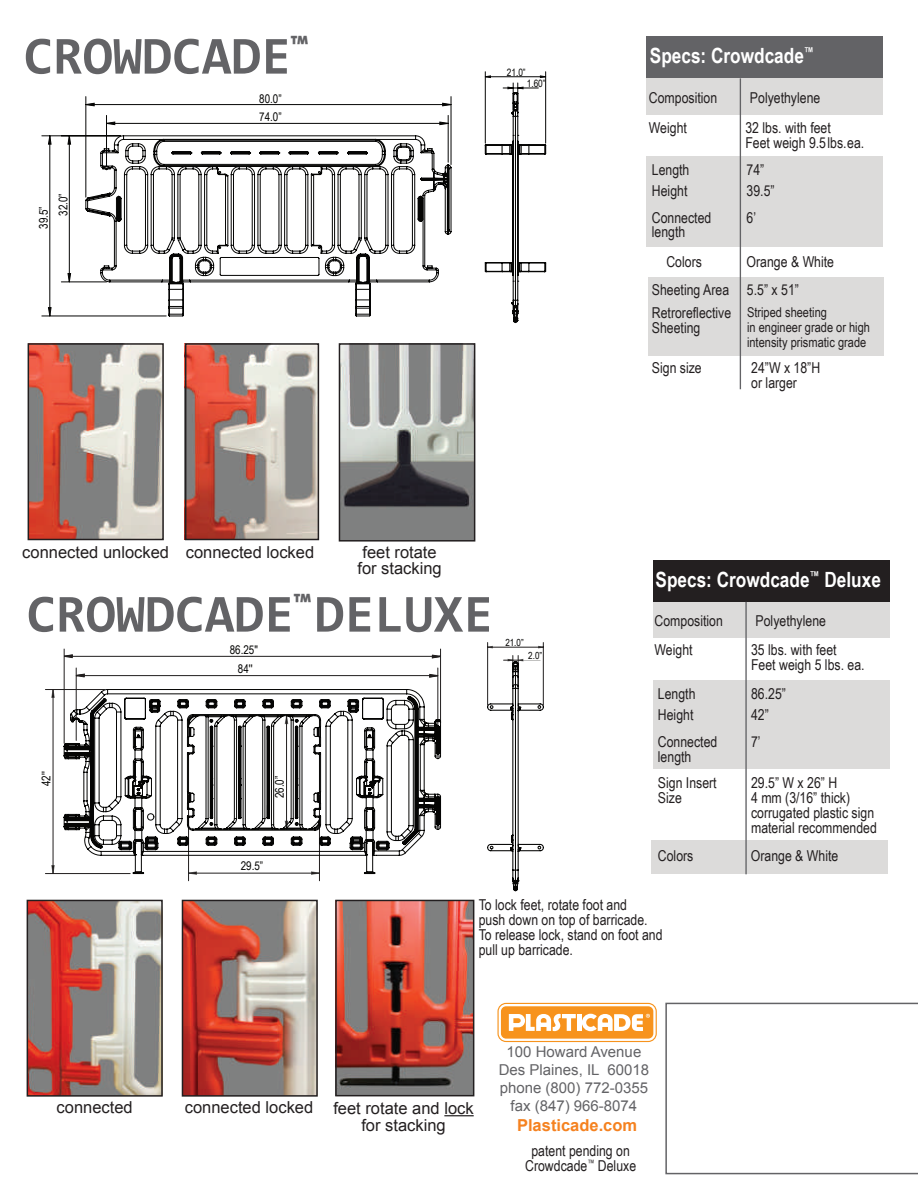
<style>
.page{position:relative;width:918px;height:1188px;background:#fff}
.page>*{position:absolute;margin:0;border:0;box-sizing:border-box;transform-origin:0 0}
.t1{font:700 54px "Consolas";color:#636366}
.t2{font:700 21px "Arial Narrow";color:#fff}
.t3{font:16.5px/16.5px "Arial";color:#231f20}
.t4{font:700 16.5px "Arial";color:#f58220}
.t5{font:15px/15px "Arial Narrow";color:#231f20}
.t6{font:15px/18px "Arial";color:#636366;text-align:center}
.t7{font:13.5px/15px "Arial Narrow";color:#231f20}
.t8{font:12px/19.2px "Arial Narrow";color:#050504;text-align:center}
.t9{font:10.2px "Arial Narrow";color:#050504}
.t10{font:9.75px "Arial Narrow";color:#050504}
</style>
<div class="page">
<div style="left:652px;top:841px;width:236px;height:33px;background:#dcdbda"></div>
<div style="left:653px;top:680px;width:236px;height:88px;background:#dcdbda"></div>
<div style="left:653px;top:602px;width:236px;height:36px;background:#dcdbda"></div>
<div style="left:653px;top:560px;width:236px;height:42px;background:#231f20"></div>
<hr style="left:745px;top:602px;width:2px;height:272px;background:#636366">
<img style="left:30px;top:903px;width:130px;height:191px">
<div style="left:27px;top:900px;width:136px;height:197px;border:2px solid #231f20"></div>
<img style="left:185px;top:903px;width:130px;height:191px">
<div style="left:182px;top:900px;width:136px;height:197px;border:2px solid #231f20"></div>
<img style="left:338px;top:903px;width:133px;height:190px">
<div style="left:335px;top:900px;width:139px;height:196px;border:2px solid #231f20"></div>
<hr style="left:444px;top:1115px;width:30px;height:1px;background:#231f20">
<div style="left:649px;top:277px;width:235px;height:79px;background:#dcdbda"></div>
<div style="left:647px;top:156px;width:236px;height:90px;background:#dcdbda"></div>
<div style="left:647px;top:78px;width:236px;height:36px;background:#dcdbda"></div>
<div style="left:647px;top:36px;width:236px;height:42px;background:#636366"></div>
<hr style="left:740px;top:78px;width:1px;height:311px;background:#636366">
<img style="left:31px;top:346px;width:130px;height:191px">
<img style="left:184px;top:344px;width:132px;height:196px">
<div style="left:28px;top:343px;width:136px;height:197px;border:2px solid #231f20"></div>
<div style="left:185px;top:343px;width:134px;height:197px;border:2px solid #231f20"></div>
<img style="left:342px;top:346px;width:130px;height:193px">
<div style="left:339px;top:343px;width:136px;height:199px;border:2px solid #231f20"></div>
<hr style="left:451px;top:97px;width:1px;height:68px;background:#050504">
<hr style="left:85px;top:97px;width:1px;height:100px;background:#050504">
<hr style="left:61px;top:282px;width:46px;height:1px;background:#050504">
<hr style="left:42px;top:135px;width:78px;height:1px;background:#050504">
<hr style="left:42px;top:316px;width:124px;height:1px;background:#050504">
<hr style="left:106px;top:115px;width:1px;height:51px;background:#050504">
<hr style="left:448px;top:115px;width:1px;height:47px;background:#050504">
<svg style="left:85px;top:102px;width:367px;height:5px"></svg>
<svg style="left:48px;top:135px;width:23px;height:182px"></svg>
<svg style="left:107px;top:121px;width:342px;height:5px"></svg>
<svg style="left:85px;top:135px;width:366px;height:181px"></svg>
<hr style="left:485px;top:72px;width:1px;height:71px;background:#050504">
<hr style="left:545px;top:72px;width:1px;height:71px;background:#050504">
<svg style="left:484px;top:75px;width:63px;height:249px"></svg>
<hr style="left:440px;top:649px;width:1px;height:74px;background:#211e1e">
<hr style="left:64px;top:649px;width:1px;height:94px;background:#211e1e">
<hr style="left:188px;top:795px;width:1px;height:86px;background:#211e1e">
<hr style="left:319px;top:795px;width:1px;height:86px;background:#211e1e">
<hr style="left:45px;top:689px;width:60px;height:1px;background:#211e1e">
<hr style="left:45px;top:873px;width:85px;height:1px;background:#211e1e">
<hr style="left:437px;top:668px;width:1px;height:87px;background:#211e1e">
<hr style="left:76px;top:668px;width:1px;height:72px;background:#211e1e">
<svg style="left:63px;top:653px;width:379px;height:6px"></svg>
<svg style="left:52px;top:690px;width:264px;height:185px"></svg>
<svg style="left:75px;top:673px;width:364px;height:6px"></svg>
<svg style="left:64px;top:689px;width:377px;height:185px"></svg>
<hr style="left:543px;top:643px;width:1px;height:62px;background:#211e1e">
<hr style="left:487px;top:643px;width:1px;height:62px;background:#211e1e">
<hr style="left:512px;top:656px;width:1px;height:31px;background:#211e1e">
<hr style="left:518px;top:656px;width:1px;height:31px;background:#211e1e">
<svg style="left:487px;top:645px;width:57px;height:4px"></svg>
<svg style="left:487px;top:658px;width:57px;height:234px"></svg>
<svg style="left:665px;top:1003px;width:253px;height:171px"></svg>
<svg style="left:498px;top:1003px;width:158px;height:38px"></svg>
<div style="left:497px;top:1003px;width:160px;height:39px;border:1px solid #f7931d;border-radius:8px"></div>
<div style="left:501px;top:1006px;width:152px;height:33px;background:#f7931d;border-radius:5px"></div>
<hr style="left:577px;top:1014px;width:4px;height:17px;background:#fff">
<svg style="left:509px;top:1014px;width:67px;height:17px"></svg>
<svg style="left:582px;top:1014px;width:68px;height:17px"></svg>
<h1 class="t1" style="left:24px;top:21px;width:286px">CROWDCADE<sup>™</sup></h1>
<p class="t8" style="left:259px;top:88px;width:24px">80.0”</p>
<p class="t8" style="left:34px;top:229px;width:24px;rotate:-90deg">39.5”</p>
<p class="t8" style="left:53px;top:216px;width:24px;rotate:-90deg">32.0”</p>
<p class="t8" style="left:259px;top:107px;width:24px">74.0”</p>
<p class="t9" style="left:507px;top:64px;width:20px">21.0”</p>
<p class="t9" style="left:527px;top:76px;width:20px">1.60”</p>
<p class="t3" style="left:22px;top:544px;width:293px">connected unlocked connected locked</p>
<p class="t3" style="left:357px;top:544px;width:86px;text-align:center">feet rotate for stacking</p>
<h1 class="t1" style="left:27px;top:579px;width:468px">CROWDCADE<sup>™</sup>DELUXE</h1>
<p class="t8" style="left:36px;top:786px;width:16px;rotate:-90deg">42''</p>
<p class="t10" style="left:505px;top:635px;width:20px">21.0”</p>
<p class="t8" style="left:230px;top:639px;width:30px">86.25''<br>84''</p>
<p class="t10" style="left:528px;top:648px;width:15px">2.0”</p>
<p class="t8" style="left:270px;top:798px;width:24px;rotate:-90deg">26.0”</p>
<p class="t8" style="left:241px;top:856px;width:24px">29.5”</p>
<h2 class="t2" style="left:650px;top:40px;width:166px">Specs: Crowdcade<sup>™</sup></h2>
<p class="t5" style="left:649px;top:89px;width:70px">Composition</p>
<p class="t5" style="left:750px;top:89px;width:72px">Polyethylene</p>
<p class="t5" style="left:649px;top:120px;width:40px">Weight</p>
<p class="t5" style="left:745px;top:120px;width:120px">32 lbs. with feet<br>Feet weigh 9.5lbs.ea.</p>
<p class="t5" style="left:652px;top:159px;width:39px;line-height:21px">Length<br>Height</p>
<p class="t5" style="left:652px;top:211px;width:61px;line-height:13.5px">Connected length</p>
<p class="t5" style="left:747px;top:159px;width:30px;line-height:21px">74”<br>39.5”</p>
<p class="t5" style="left:747px;top:210px;width:11px">6’</p>
<p class="t5" style="left:747px;top:253px;width:89px">Orange &amp; White</p>
<p class="t5" style="left:666px;top:253px;width:37px">Colors</p>
<p class="t5" style="left:652px;top:282px;width:79px">Sheeting Area</p>
<p class="t5" style="left:747px;top:282px;width:53px">5.5” x 51”</p>
<p class="t5" style="left:652px;top:305px;width:81px">Retroreflective<br>Sheeting</p>
<p class="t7" style="left:747px;top:305px;width:125px">Striped sheeting<br>in engineer grade or high intensity prismatic grade</p>
<p class="t5" style="left:652px;top:359px;width:51px">Sign size</p>
<p class="t5" style="left:751px;top:359px;width:71px">24”W x 18”H or larger</p>
<h2 class="t2" style="left:656px;top:564px;width:227px">Specs: Crowdcade<sup>™</sup> Deluxe</h2>
<p class="t5" style="left:655px;top:613px;width:70px">Composition</p>
<p class="t5" style="left:756px;top:613px;width:72px">Polyethylene</p>
<p class="t5" style="left:655px;top:642px;width:40px">Weight</p>
<p class="t5" style="left:751px;top:642px;width:115px">35 lbs. with feet<br>Feet weigh 5 lbs. ea.</p>
<p class="t5" style="left:658px;top:682px;width:39px;line-height:21px">Length<br>Height</p>
<p class="t5" style="left:658px;top:733px;width:61px">Connected length</p>
<p class="t5" style="left:751px;top:682px;width:36px;line-height:21px">86.25”<br>42”</p>
<p class="t5" style="left:751px;top:733px;width:11px">7’</p>
<p class="t5" style="left:658px;top:774px;width:60px">Sign Insert<br>Size</p>
<p class="t5" style="left:751px;top:774px;width:127px">29.5” W x 26” H<br>4 mm (3/16” thick) corrugated plastic sign material recommended</p>
<p class="t5" style="left:658px;top:847px;width:37px">Colors</p>
<p class="t5" style="left:751px;top:847px;width:89px">Orange &amp; White</p>
<p class="t5" style="left:479px;top:896px;width:185px">To lock feet, rotate foot and<br>push down on top of barricade.<br>To release lock, stand on foot and pull up barricade.</p>
<p class="t3" style="left:57px;top:1100px;width:78px">connected</p>
<p class="t3" style="left:361px;top:1100px;width:114px;text-indent:-176px">connected locked feet rotate and lock for stacking</p>
<p class="t6" style="left:499px;top:1043px;width:152px">100 Howard Avenue<br>Des Plaines, IL 60018 phone (800) 772-0355 fax (847) 966-8074</p>
<p class="t4" style="left:517px;top:1114px;width:122px">Plasticade.com</p>
<p class="t5" style="left:525px;top:1143px;width:113px;text-align:center">patent pending on<br>Crowdcade<sup>™</sup> Deluxe</p>
</div>
